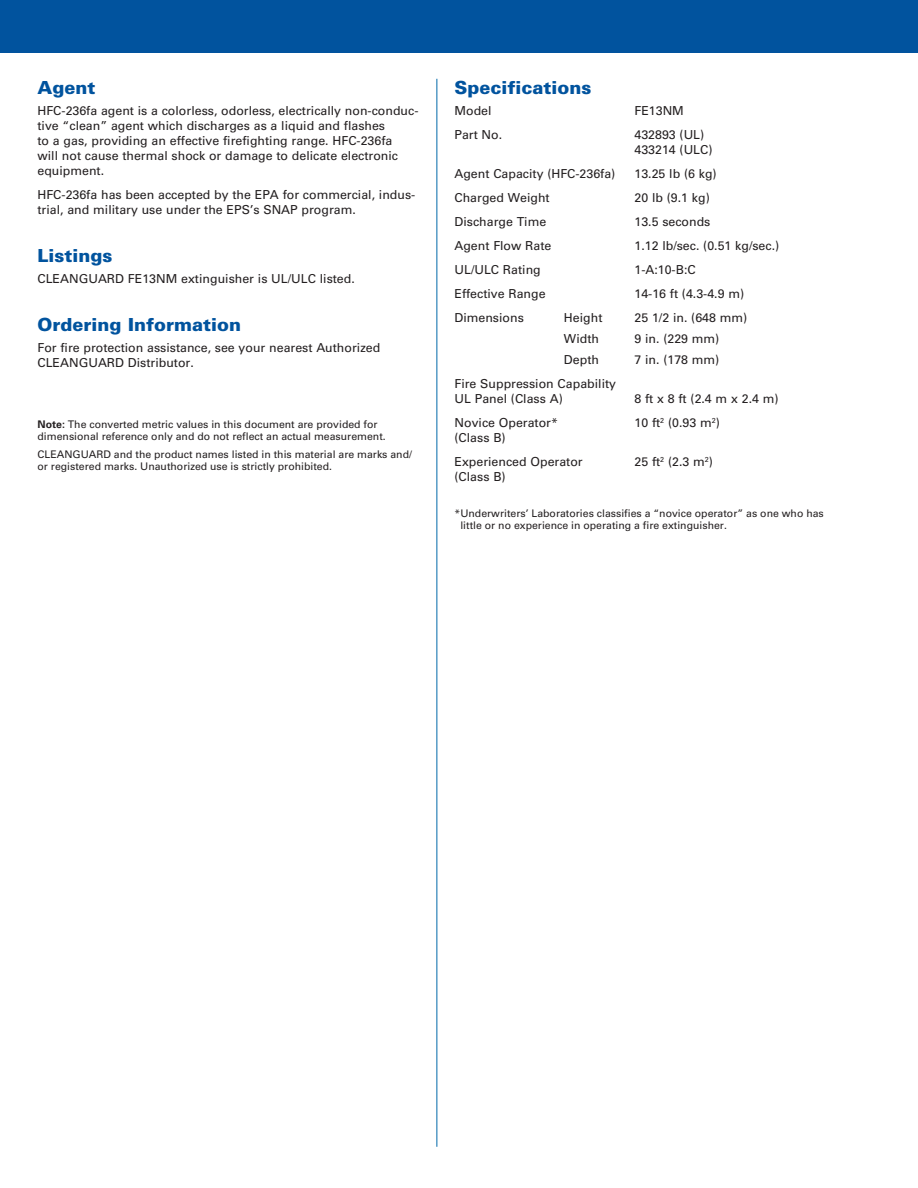
<style>
.page{position:relative;width:918px;height:1188px;background:#fff}
.page>*{position:absolute;margin:0;border:0;box-sizing:border-box;transform-origin:0 0}
._03_12_pt_Blue_Heade{font:900 18px "Univers LT Std";color:#01539e}
._06_Text_8_25{font:12.3px/15px "Univers LT Std";color:#231f20}
._05_Text_1st_Graph{font:12.3px/15px "Univers LT Std";color:#231f20}
._16_Note_7_pt__type{font:10.5px/12px "Univers LT Std";color:#231f20}
.s1{font-weight:700}
</style>
<div class="page">
<div style="left:0;top:0;width:918px;height:52px;background:#01539e"></div>
<hr style="left:436px;top:79px;width:1px;height:1068px;background:#0068a9">
<p class="_03_12_pt_Blue_Heade" style="left:38px;top:76px;width:59px">Agent</p>
<p class="_05_Text_1st_Graph" style="left:38px;top:103px;width:383px">HFC-236fa agent is a colorless, odorless, electrically non-conduc&shy;tive “clean” agent which discharges as a liquid and flashes<br>to a gas, providing an effective firefighting range. HFC-236fa<br>will not cause thermal shock or damage to delicate electronic equipment.</p>
<p class="_06_Text_8_25" style="left:38px;top:187px;width:379px">HFC-236fa has been accepted by the EPA for commercial, indus&shy;trial, and military use under the EPS’s SNAP program.</p>
<p class="_03_12_pt_Blue_Heade" style="left:38px;top:244px;width:77px">Listings</p>
<p class="_05_Text_1st_Graph" style="left:38px;top:271px;width:319px">CLEANGUARD FE13NM extinguisher is UL/ULC listed.</p>
<p class="_03_12_pt_Blue_Heade" style="left:38px;top:313px;width:205px">Ordering Information</p>
<p class="_05_Text_1st_Graph" style="left:38px;top:340px;width:344px">For fire protection assistance, see your nearest Authorized<br>CLEANGUARD Distributor.</p>
<p class="_16_Note_7_pt__type" style="left:38px;top:419px;width:350px"><span class="s1">Note:</span> The converted metric values in this document are provided for dimensional reference only and do not reflect an actual measurement.</p>
<p class="_16_Note_7_pt__type" style="left:38px;top:449px;width:376px">CLEANGUARD and the product names listed in this material are marks and/ or registered marks. Unauthorized use is strictly prohibited.</p>
<p class="_03_12_pt_Blue_Heade" style="left:454px;top:76px;width:138px">Specifications</p>
<p class="_06_Text_8_25" style="left:454px;top:103px;width:39px">Model</p>
<p class="_06_Text_8_25" style="left:635px;top:103px;width:51px">FE13NM</p>
<p class="_06_Text_8_25" style="left:454px;top:127px;width:49px">Part No.</p>
<p class="_06_Text_8_25" style="left:634px;top:127px;width:80px">432893 (UL)<br>433214 (ULC)</p>
<p class="_06_Text_8_25" style="left:454px;top:166px;width:162px">Agent Capacity (HFC-236fa)</p>
<p class="_06_Text_8_25" style="left:634px;top:166px;width:84px">13.25 lb (6 kg)</p>
<p class="_06_Text_8_25" style="left:454px;top:190px;width:97px">Charged Weight</p>
<p class="_06_Text_8_25" style="left:634px;top:190px;width:77px">20 lb (9.1 kg)</p>
<p class="_06_Text_8_25" style="left:454px;top:214px;width:93px">Discharge Time</p>
<p class="_06_Text_8_25" style="left:634px;top:214px;width:77px">13.5 seconds</p>
<p class="_06_Text_8_25" style="left:454px;top:238px;width:98px">Agent Flow Rate</p>
<p class="_06_Text_8_25" style="left:634px;top:238px;width:146px">1.12 lb/sec. (0.51 kg/sec.)</p>
<p class="_06_Text_8_25" style="left:454px;top:262px;width:88px">UL/ULC Rating</p>
<p class="_06_Text_8_25" style="left:634px;top:262px;width:63px">1-A:10-B:C</p>
<p class="_06_Text_8_25" style="left:454px;top:286px;width:93px">Effective Range</p>
<p class="_06_Text_8_25" style="left:634px;top:286px;width:111px">14-16 ft (4.3-4.9 m)</p>
<p class="_06_Text_8_25" style="left:454px;top:310px;width:71px">Dimensions</p>
<p class="_06_Text_8_25" style="left:564px;top:310px;width:40px">Height</p>
<p class="_06_Text_8_25" style="left:634px;top:310px;width:114px">25 1/2 in. (648 mm)</p>
<p class="_06_Text_8_25" style="left:564px;top:331px;width:37px">Width</p>
<p class="_06_Text_8_25" style="left:634px;top:331px;width:86px">9 in. (229 mm)</p>
<p class="_06_Text_8_25" style="left:564px;top:352px;width:37px">Depth</p>
<p class="_06_Text_8_25" style="left:634px;top:352px;width:86px">7 in. (178 mm)</p>
<p class="_06_Text_8_25" style="left:454px;top:376px;width:163px">Fire Suppression Capability<br>UL Panel (Class A)</p>
<p class="_06_Text_8_25" style="left:634px;top:391px;width:146px">8 ft x 8 ft (2.4 m x 2.4 m)</p>
<p class="_06_Text_8_25" style="left:454px;top:415px;width:105px">Novice Operator*</p>
<p class="_06_Text_8_25" style="left:634px;top:415px;width:87px">10 ft<sup>2</sup> (0.93 m<sup>2</sup>)</p>
<p class="_06_Text_8_25" style="left:455px;top:430px;width:53px">(Class B)</p>
<p class="_06_Text_8_25" style="left:454px;top:454px;width:130px">Experienced Operator</p>
<p class="_06_Text_8_25" style="left:634px;top:454px;width:80px">25 ft<sup>2</sup> (2.3 m<sup>2</sup>)</p>
<p class="_06_Text_8_25" style="left:455px;top:469px;width:53px">(Class B)</p>
<p class="_16_Note_7_pt__type" style="left:460px;top:507px;width:365px;text-indent:-6px">*Underwriters’ Laboratories classifies a “novice operator” as one who has little or no experience in operating a fire extinguisher.</p>
</div>
